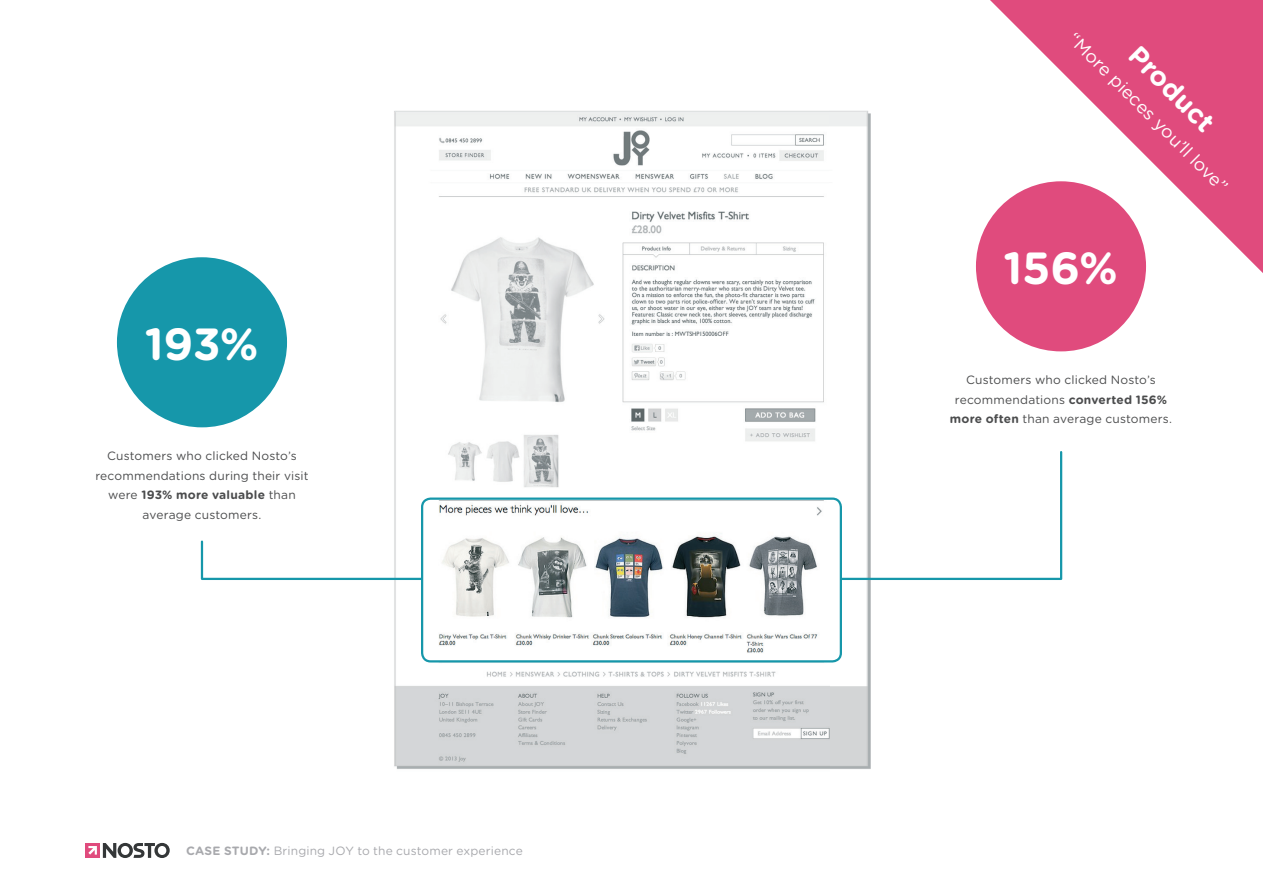
<style>
.page{position:relative;width:1263px;height:893px;background:#fff}
.page>*{position:absolute;margin:0;border:0;box-sizing:border-box;transform-origin:0 0}
.t1{font:700 45px "Gotham Rounded";letter-spacing:-.005em;color:#fff}
.t2{font:700 27px "Gotham Rounded";color:#fff}
.t3{font:18px "Gotham Rounded";color:#fff}
.t4{font:12px/19.5px "Gotham Rounded";letter-spacing:.015em;color:#4b4c4d;text-align:center}
.t5{font:12px "Gotham Rounded";letter-spacing:.01em;color:#a8a9ad}
.s1{font-weight:700}
</style>
<div class="page">
<div style="left:85px;top:843px;width:15px;height:15px;background:#e04b7d"></div>
<svg style="left:103px;top:843px;width:67px;height:15px"></svg>
<svg style="left:88px;top:846px;width:9px;height:9px"></svg>
<img style="left:394px;top:110px;width:477px;height:659px">
<svg style="left:977px;top:0;width:286px;height:284px;fill:#e04b7d"></svg>
<div style="left:117px;top:257px;width:170px;height:170px;background:#1697aa;border-radius:50%"></div>
<div style="left:976px;top:181px;width:170px;height:170px;background:#e04b7d;border-radius:50%"></div>
<div style="left:421px;top:497px;width:421px;height:165px;border:2px solid #1697aa;border-radius:9px"></div>
<svg style="left:200px;top:539px;width:223px;height:42px"></svg>
<svg style="left:840px;top:450px;width:223px;height:131px"></svg>
<h1 class="t1" style="left:145px;top:311px;width:115px">193%</h1>
<p class="t4" style="left:95px;top:446px;width:215px">Customers who clicked Nosto’s recommendations during their visit were <span class="s1">193% more valuable</span> than average customers.</p>
<p class="t5" style="left:186px;top:843px;width:338px"><span class="s1">CASE STUDY:</span> Bringing JOY to the customer experience</p>
<h3 class="t3" style="left:1080px;top:27px;width:218px;rotate:45deg">“More pieces you’ll love”</h3>
<h2 class="t2" style="left:1147px;top:36px;width:110px;rotate:45deg">Product</h2>
<h1 class="t1" style="left:1003px;top:235px;width:116px">156%</h1>
<p class="t4" style="left:950px;top:370px;width:224px">Customers who clicked Nosto’s recommendations <span class="s1">converted 156% more often</span> than average customers.</p>
</div>
